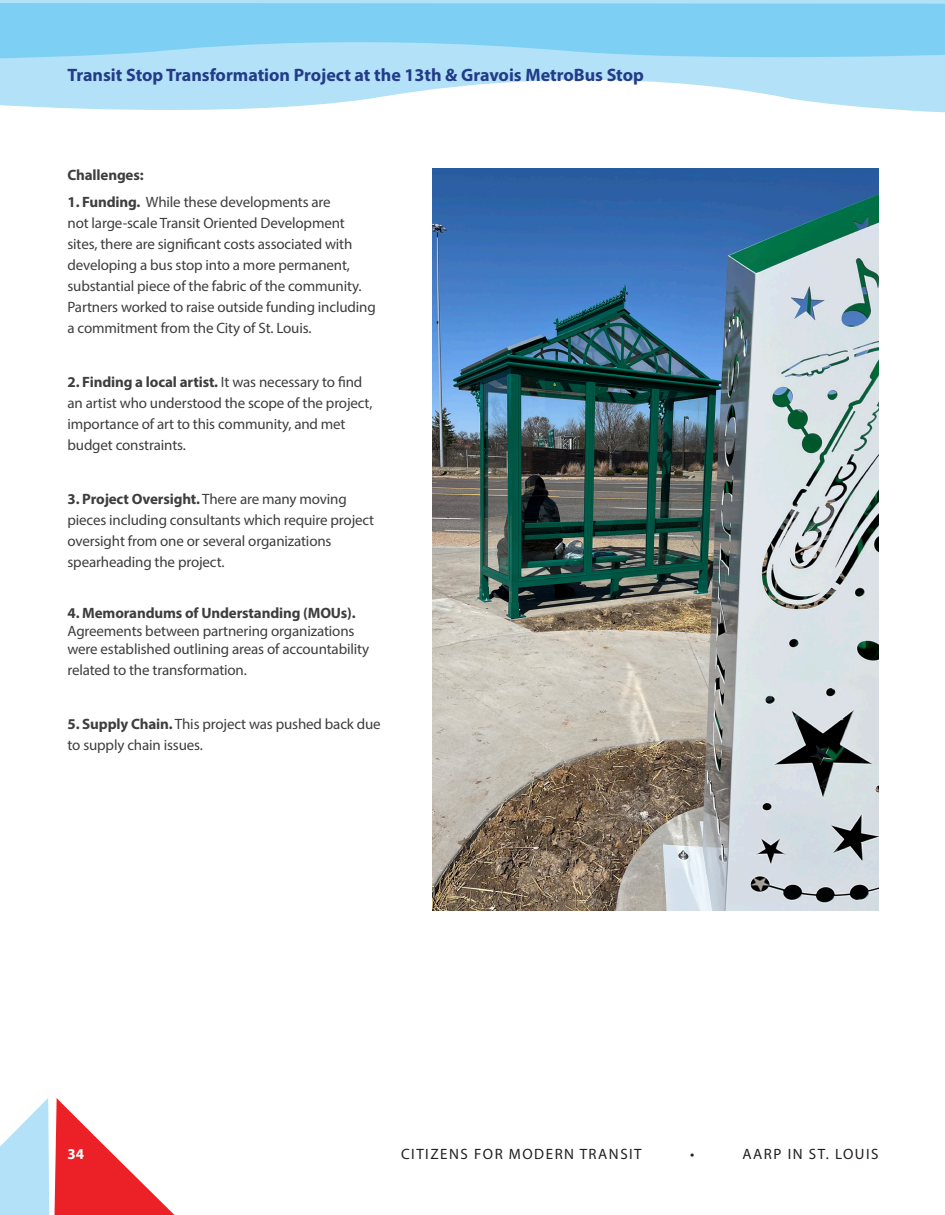
<style>
.page{position:relative;width:945px;height:1215px;background:#fff}
.page>*{position:absolute;margin:0;border:0;box-sizing:border-box;transform-origin:0 0}
.t1{font:700 18px "Myriad Pro";color:#233b88}
.t2{font:15px/21px "Myriad Pro";letter-spacing:-.01em;color:#3e3e3f}
.t3{font:15px "Myriad Pro";letter-spacing:.1em;color:#231f20}
.t4{font:700 15px "Myriad Pro";letter-spacing:-.01em;color:#3e3e3f}
.t5{font:700 15px "Myriad Pro";color:#fff}
.s1{font-weight:700}
</style>
<div class="page">
<svg style="left:0;top:1098px;width:175px;height:117px"></svg>
<svg style="left:0;top:0;width:945px;height:113px;fill:#b3e1f8"></svg>
<svg style="left:0;top:3px;width:945px;height:59px;background:#87d3f4"></svg>
<img style="left:432px;top:169px;width:446px;height:742px">
<p class="t1" style="left:68px;top:63px;width:578px">Transit Stop Transformation Project at the 13th &amp; Gravois MetroBus Stop</p>
<p class="t4" style="left:68px;top:165px;width:78px">Challenges:</p>
<p class="t2" style="left:68px;top:191px;width:310px"><span class="s1">1. Funding.</span> While these developments are<br>not large-scale Transit Oriented Development sites, there are significant costs associated with developing a bus stop into a more permanent, substantial piece of the fabric of the community.<br>Partners worked to raise outside funding including a commitment from the City of St. Louis.</p>
<p class="t2" style="left:68px;top:371px;width:307px"><span class="s1">2. Finding a local artist.</span> It was necessary to find an artist who understood the scope of the project, importance of art to this community, and met budget constraints.</p>
<p class="t2" style="left:68px;top:488px;width:308px"><span class="s1">3. Project Oversight.</span> There are many moving pieces including consultants which require project oversight from one or several organizations spearheading the project.</p>
<p class="t2" style="left:68px;top:604px;width:303px;line-height:18px"><span class="s1">4. Memorandums of Understanding (MOUs).<br></span>Agreements between partnering organizations were established outlining areas of accountability</p>
<p class="t2" style="left:68px;top:659px;width:181px">related to the transformation.</p>
<p class="t2" style="left:68px;top:713px;width:315px"><span class="s1">5. Supply Chain.</span> This project was pushed back due to supply chain issues.</p>
<p class="t5" style="left:68px;top:1144px;width:18px">34</p>
<p class="t3" style="left:401px;top:1144px;width:242px">CITIZENS FOR MODERN TRANSIT</p>
<p class="t3" style="left:690px;top:1144px;width:6px">•</p>
<p class="t3" style="left:743px;top:1144px;width:137px">AARP IN ST. LOUIS</p>
</div>
